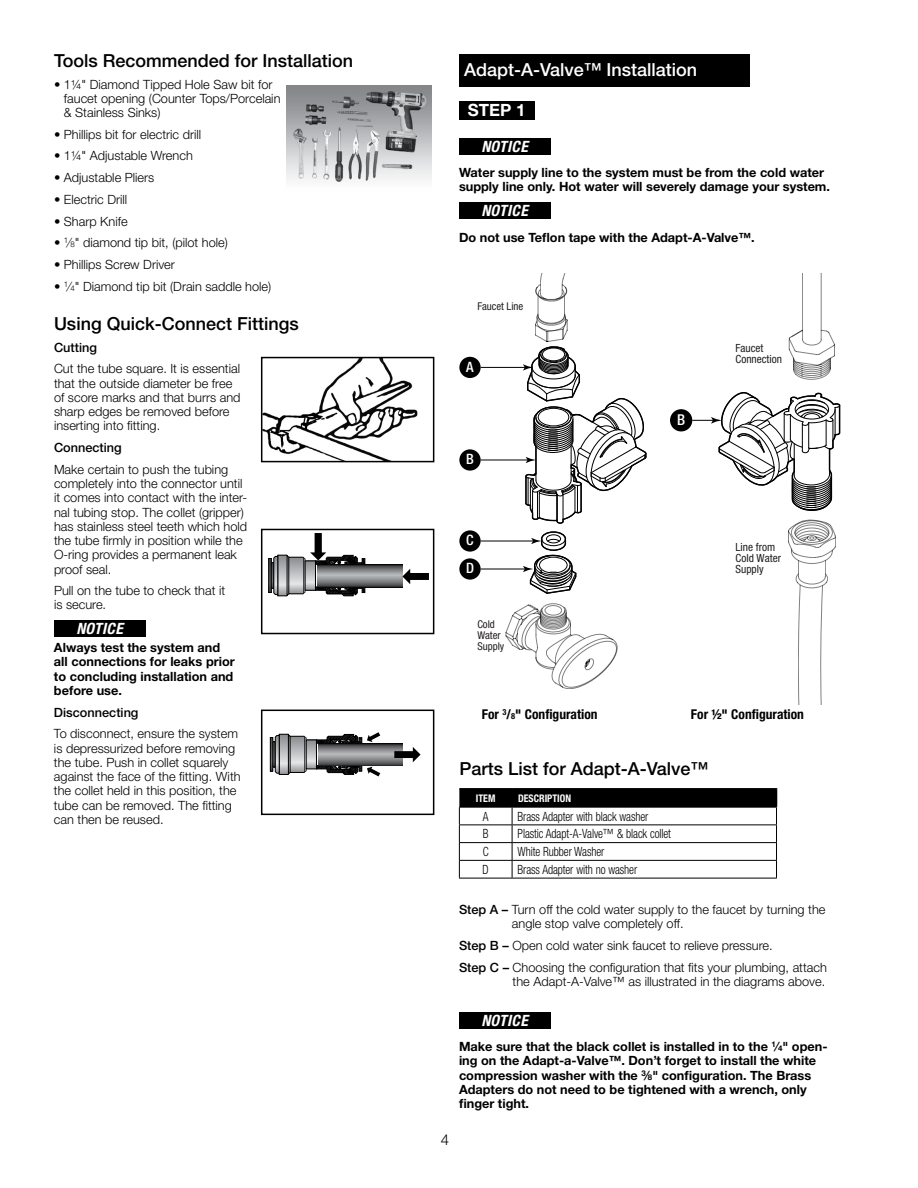
<style>
.page{position:relative;width:918px;height:1188px;background:#fff}
.page>*{position:absolute;margin:0;border:0;box-sizing:border-box;transform-origin:0 0}
.t1{font:500 18px "Helvetica Neue LT Std";color:#000}
.t2{font:500 18px "Helvetica Neue LT Std";color:#fff}
.t3{font:700 16.95px "Helvetica Neue LT Std";color:#fff}
.t4{font:italic 700 condensed 15.6px "Helvetica Neue LT Std";letter-spacing:.025em;color:#fff}
.t5{font:300 15px "Helvetica Neue LT Std";color:#000}
.t6{font:500 condensed 15px "Helvetica Neue LT Std";color:#fff}
.t7{font:500 condensed 14.25px "Helvetica Neue LT Std";color:#fff}
.t8{font:700 condensed 13.5px "Helvetica Neue LT Std";color:#000}
.t9{font:300 12.75px/14.2px "Helvetica Neue LT Std";color:#000}
.t10{font:700 12.75px/14.2px "Helvetica Neue LT Std";color:#000}
.t11{font:300 condensed 12.75px "Helvetica Neue LT Std";letter-spacing:-.01em;color:#000;scale:.9 1}
.t12{font:500 12.75px "Helvetica Neue LT Std";color:#000}
.t13{font:condensed 11.25px/11.2px "Helvetica Neue LT Std";color:#231f20}
.t14{font:condensed 10.8px/10.8px "Helvetica Neue LT Std";color:#231f20}
.t15{font:700 condensed 10.5px "Helvetica Neue LT Std";color:#fff;scale:.95 1}
.s1{font-size:7.95px}
.s2{font-size:8.4px}
.s3{font-weight:500}
</style>
<div class="page">
<div style="left:54px;top:620px;width:91px;height:17px;background:#000"></div>
<img style="left:287px;top:85px;width:144px;height:97px">
<img style="left:264px;top:360px;width:154px;height:99px">
<div style="left:261px;top:357px;width:173px;height:105px;border:2px solid #000"></div>
<div style="left:269px;top:558px;width:3px;height:35px;border:1px solid #000"></div>
<div style="left:271px;top:562px;width:3px;height:27px;border:1px solid #000"></div>
<svg style="left:280px;top:557px;width:5px;height:37px"></svg>
<svg style="left:273px;top:556px;width:5px;height:39px"></svg>
<svg style="left:287px;top:555px;width:2px;height:41px"></svg>
<svg style="left:291px;top:559px;width:10px;height:33px"></svg>
<svg style="left:365px;top:564px;width:37px;height:23px"></svg>
<svg style="left:303px;top:533px;width:62px;height:63px"></svg>
<svg style="left:402px;top:569px;width:27px;height:15px"></svg>
<div style="left:261px;top:529px;width:173px;height:105px;border:2px solid #000"></div>
<div style="left:270px;top:737px;width:3px;height:34px;border:1px solid #000"></div>
<div style="left:273px;top:742px;width:3px;height:25px;border:1px solid #000"></div>
<svg style="left:281px;top:736px;width:5px;height:37px"></svg>
<svg style="left:275px;top:735px;width:5px;height:39px"></svg>
<svg style="left:288px;top:734px;width:3px;height:41px"></svg>
<svg style="left:292px;top:738px;width:11px;height:33px"></svg>
<div style="left:290px;top:736px;width:15px;height:37px;border:1px solid #000"></div>
<svg style="left:304px;top:736px;width:3px;height:37px"></svg>
<svg style="left:308px;top:742px;width:7px;height:25px"></svg>
<div style="left:306px;top:740px;width:11px;height:29px;border:1px solid #000"></div>
<svg style="left:318px;top:743px;width:84px;height:23px;background:#7a7b7d"></svg>
<svg style="left:316px;top:732px;width:64px;height:12px"></svg>
<svg style="left:394px;top:747px;width:27px;height:15px"></svg>
<svg style="left:316px;top:765px;width:64px;height:11px"></svg>
<div style="left:261px;top:710px;width:173px;height:105px;border:2px solid #000"></div>
<div style="left:459px;top:101px;width:76px;height:18px;background:#000"></div>
<div style="left:459px;top:138px;width:91px;height:17px;background:#000"></div>
<div style="left:459px;top:202px;width:91px;height:17px;background:#000"></div>
<div style="left:459px;top:54px;width:291px;height:32px;background:#000"></div>
<div style="left:541px;top:603px;width:24px;height:14px;border:1px solid #000;border-radius:50%"></div>
<svg style="left:506px;top:605px;width:111px;height:84px"></svg>
<div style="left:459px;top:558px;width:22px;height:22px;background:#000;border-radius:50%"></div>
<hr style="left:481px;top:569px;width:45px;height:1px;background:#000">
<div style="left:459px;top:530px;width:22px;height:22px;background:#000;border-radius:50%"></div>
<hr style="left:481px;top:541px;width:54px;height:1px;background:#000">
<div style="left:459px;top:449px;width:22px;height:22px;background:#000;border-radius:50%"></div>
<hr style="left:481px;top:460px;width:48px;height:1px;background:#000">
<div style="left:459px;top:357px;width:22px;height:21px;background:#000;border-radius:50%"></div>
<hr style="left:481px;top:367px;width:45px;height:1px;background:#000">
<svg style="left:523px;top:273px;width:124px;height:251px"></svg>
<svg style="left:523px;top:531px;width:54px;height:63px"></svg>
<hr style="left:802px;top:273px;width:1px;height:67px;background:#000">
<hr style="left:821px;top:273px;width:1px;height:67px;background:#000">
<svg style="left:789px;top:330px;width:46px;height:50px"></svg>
<div style="left:670px;top:409px;width:22px;height:22px;background:#000;border-radius:50%"></div>
<svg style="left:692px;top:392px;width:149px;height:312px"></svg>
<hr style="left:459px;top:788px;width:53px;height:2px;background:#000">
<hr style="left:512px;top:788px;width:265px;height:2px;background:#000">
<svg style="left:459px;top:789px;width:318px;height:89px"></svg>
<hr style="left:459px;top:878px;width:53px;height:1px;background:#000">
<hr style="left:512px;top:878px;width:265px;height:1px;background:#000">
<div style="left:459px;top:1012px;width:91px;height:17px;background:#000"></div>
<h1 class="t1" style="left:54px;top:50px;width:301px">Tools Recommended for Installation</h1>
<p class="t9" style="left:64px;top:77px;width:218px;text-indent:-10px">• 1¼" Diamond Tipped Hole Saw bit for faucet opening (Counter Tops/Porcelain &amp; Stainless Sinks)</p>
<p class="t9" style="left:54px;top:127px;width:149px">• Phillips bit for electric drill</p>
<p class="t9" style="left:54px;top:149px;width:140px">• 11/4 " Adjustable Wrench</p>
<p class="t9" style="left:54px;top:170px;width:102px">• Adjustable Pliers</p>
<p class="t9" style="left:54px;top:192px;width:75px">• Electric Drill</p>
<p class="t9" style="left:54px;top:214px;width:75px">• Sharp Knife</p>
<p class="t9" style="left:54px;top:235px;width:175px">• <sup>1</sup>⁄<span class="s1">8</span>" diamond tip bit, (pilot hole)</p>
<p class="t9" style="left:54px;top:257px;width:122px">• Phillips Screw Driver</p>
<p class="t9" style="left:54px;top:279px;width:219px">• <sup>1</sup>⁄<span class="s1">4</span>" Diamond tip bit (Drain saddle hole)</p>
<h1 class="t1" style="left:54px;top:313px;width:246px">Using Quick-Connect Fittings</h1>
<p class="t12" style="left:54px;top:339px;width:44px">Cutting</p>
<p class="t9" style="left:54px;top:361px;width:188px">Cut the tube square. It is essential that the outside diameter be free of score marks and that burrs and sharp edges be removed before inserting into fitting.</p>
<p class="t12" style="left:54px;top:440px;width:69px">Connecting</p>
<p class="t9" style="left:54px;top:462px;width:195px">Make certain to push the tubing completely into the connector until it comes into contact with the inter&shy;nal tubing stop. The collet (gripper) has stainless steel teeth which hold the tube firmly in position while the<br>O-ring provides a permanent leak proof seal.</p>
<p class="t9" style="left:54px;top:583px;width:173px">Pull on the tube to check that it is secure.</p>
<p class="t4" style="left:76px;top:619px;width:48px">NOTICE</p>
<p class="t10" style="left:54px;top:640px;width:182px">Always test the system and all connections for leaks prior to concluding installation and before use.</p>
<p class="t12" style="left:54px;top:704px;width:86px">Disconnecting</p>
<p class="t9" style="left:54px;top:726px;width:188px">To disconnect, ensure the system is depressurized before removing the tube. Push in collet squarely against the face of the fitting. With the collet held in this position, the tube can be removed. The fitting can then be reused.</p>
<h1 class="t2" style="left:464px;top:59px;width:235px">Adapt-A-Valve™ Installation</h1>
<h2 class="t3" style="left:468px;top:100px;width:59px">STEP 1</h2>
<p class="t4" style="left:481px;top:137px;width:48px">NOTICE</p>
<p class="t10" style="left:459px;top:165px;width:373px">Water supply line to the system must be from the cold water supply line only. Hot water will severely damage your system.</p>
<p class="t4" style="left:481px;top:201px;width:48px">NOTICE</p>
<p class="t10" style="left:459px;top:230px;width:297px">Do not use Teflon tape with the Adapt-A-Valve™.</p>
<p class="t14" style="left:477px;top:301px;width:48px">Faucet Line</p>
<p class="t7" style="left:466px;top:358px;width:9px">A</p>
<p class="t7" style="left:466px;top:451px;width:9px">B</p>
<p class="t6" style="left:677px;top:411px;width:10px">B</p>
<p class="t13" style="left:736px;top:342px;width:48px">Faucet<br>Connection</p>
<p class="t7" style="left:466px;top:532px;width:9px">C</p>
<p class="t7" style="left:466px;top:560px;width:9px">D</p>
<p class="t14" style="left:477px;top:619px;width:28px">Cold<br>Water<br>Supply</p>
<p class="t13" style="left:736px;top:541px;width:47px">Line from<br>Cold Water<br>Supply</p>
<p class="t8" style="left:482px;top:706px;width:117px">For <sup>3</sup>/<span class="s2">8</span>" Configuration</p>
<p class="t8" style="left:691px;top:706px;width:115px">For 1/2" Configuration</p>
<p class="t5" style="left:441px;top:1130px;width:10px">4</p>
<h1 class="t1" style="left:459px;top:758px;width:250px">Parts List for Adapt-A-Valve™</h1>
<p class="t15" style="left:476px;top:792px;width:22px">ITEM</p>
<p class="t15" style="left:518px;top:792px;width:57px">DESCRIPTION</p>
<p class="t11" style="left:483px;top:809px;width:8px">A</p>
<p class="t11" style="left:518px;top:809px;width:147px">Brass Adapter with black washer</p>
<p class="t11" style="left:483px;top:826px;width:8px">B</p>
<p class="t11" style="left:518px;top:826px;width:172px">Plastic Adapt-A-Valve™ &amp; black collet</p>
<p class="t11" style="left:483px;top:844px;width:8px">C</p>
<p class="t11" style="left:518px;top:844px;width:98px">White Rubber Washer</p>
<p class="t11" style="left:483px;top:862px;width:8px">D</p>
<p class="t11" style="left:518px;top:862px;width:134px">Brass Adapter with no washer</p>
<p class="t9" style="left:512px;top:902px;width:315px;text-indent:-53px"><span class="s3">Step A –</span> Turn off the cold water supply to the faucet by turning the angle stop valve completely off.</p>
<p class="t9" style="left:459px;top:934px;width:369px;line-height:21.8px"><span class="s3">Step B –</span> Open cold water sink faucet to relieve pressure.<br><span class="s3">Step C –</span> Choosing the configuration that fits your plumbing, attach</p>
<p class="t9" style="left:513px;top:974px;width:314px">the Adapt-A-Valve™ as illustrated in the diagrams above.</p>
<p class="t4" style="left:481px;top:1011px;width:48px">NOTICE</p>
<p class="t10" style="left:459px;top:1039px;width:370px">Make sure that the black collet is installed in to the <sup>1</sup>⁄<span class="s1">4</span>" open&shy;ing on the Adapt-a-Valve™. Don’t forget to install the white compression washer with the <sup>3</sup>⁄<span class="s1">8</span>" configuration. The Brass Adapters do not need to be tightened with a wrench, only finger tight.</p>
</div>
